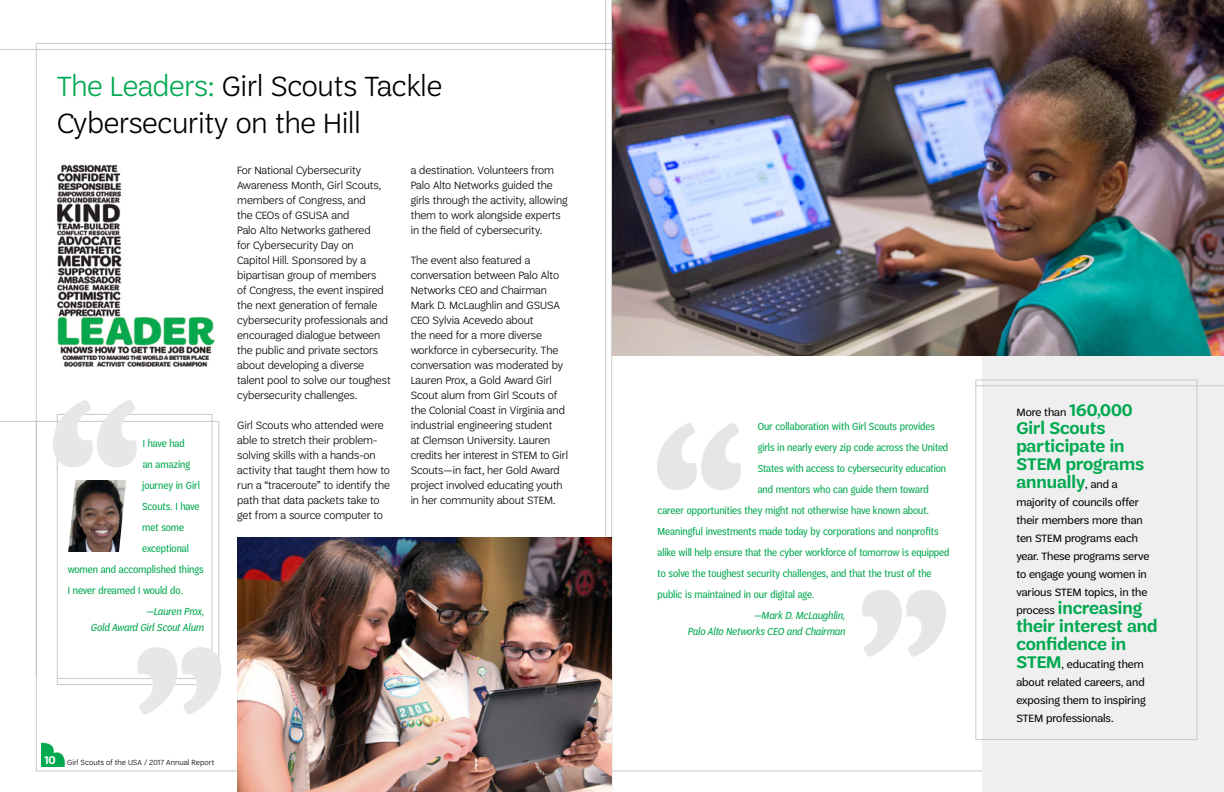
<style>
.page{position:relative;width:1224px;height:792px;background:#fff}
.page>*{position:absolute;margin:0;border:0;box-sizing:border-box;transform-origin:0 0}
.t1{font:300 30px/37px "Trefoil Sans";color:#000}
.t2{font:600 18px/18px "Trefoil Sans";color:#00a94f}
.t3{font:300 11.4px/15px "Trefoil Sans";color:#000}
.t4{font:11.4px/18px "Trefoil Sans";color:#000}
.t5{font:11px "Trefoil Sans Cond";color:#00a94f}
.t6{font:italic 11px/16px "Trefoil Sans Cond";color:#00a94f;text-align:right}
.t7{font:300 8px "Trefoil Sans";letter-spacing:.01em;color:#000}
.s1{color:#00a94f}
.s2{font-weight:600;font-size:12px;color:#fff}
.s3{font-weight:600;font-size:18px;color:#00a94f}
.s4{font-weight:400;font-size:11.4px;color:#000}
</style>
<div class="page">
<img style="left:41px;top:742px;width:24px;height:24px">
<hr style="left:0;top:49px;width:1224px;height:1px;background:#c7c8ca">
<hr style="left:606px;top:0;width:1px;height:792px;background:#c7c8ca">
<hr style="left:612px;top:0;width:1px;height:792px;background:#c7c8ca">
<div style="left:983px;top:0;width:241px;height:792px;background:#efeff0"></div>
<div style="left:976px;top:380px;width:221px;height:360px;border:1px solid #c7c8ca"></div>
<hr style="left:976px;top:386px;width:248px;height:1px;background:#c7c8ca">
<img style="left:612px;top:0;width:612px;height:356px">
<img style="left:57px;top:164px;width:158px;height:203px">
<img style="left:237px;top:538px;width:375px;height:254px">
<svg style="left:657px;top:423px;width:84px;height:67px"></svg>
<svg style="left:862px;top:590px;width:84px;height:67px"></svg>
<svg style="left:36px;top:421px;width:183px;height:258px"></svg>
<hr style="left:0;top:421px;width:38px;height:1px;background:#c7c8ca">
<svg style="left:53px;top:400px;width:88px;height:67px"></svg>
<svg style="left:134px;top:647px;width:87px;height:67px"></svg>
<h1 class="t1" style="left:57px;top:67px;width:386px"><span class="s1">The Leaders:</span> Girl Scouts Tackle<br>Cybersecurity on the Hill</h1>
<p class="t5" style="left:143px;top:438px;width:44px">I have had</p>
<p class="t5" style="left:143px;top:459px;width:49px">an amazing</p>
<p class="t5" style="left:142px;top:480px;width:59px">journey in Girl</p>
<p class="t5" style="left:142px;top:501px;width:59px">Scouts. I have</p>
<p class="t5" style="left:142px;top:522px;width:43px">met some</p>
<p class="t5" style="left:142px;top:543px;width:48px">exceptional</p>
<p class="t5" style="left:68px;top:564px;width:137px">women and accomplished things</p>
<p class="t5" style="left:68px;top:585px;width:117px">I never dreamed I would do.</p>
<p class="t6" style="left:91px;top:604px;width:115px">—Lauren Prox,<br>Gold Award Girl Scout Alum</p>
<p class="t3" style="left:237px;top:163px;width:155px">For National Cybersecurity<br>Awareness Month, Girl Scouts, members of Congress, and<br>the CEOs of GSUSA and<br>Palo Alto Networks gathered<br>for Cybersecurity Day on<br>Capitol Hill. Sponsored by a bipartisan group of members<br>of Congress, the event inspired the next generation of female cybersecurity professionals and encouraged dialogue between the public and private sectors about developing a diverse talent pool to solve our toughest cybersecurity challenges.</p>
<p class="t3" style="left:237px;top:418px;width:154px">Girl Scouts who attended were able to stretch their problem&shy;solving skills with a hands-on activity that taught them how to run a “traceroute” to identify the path that data packets take to get from a source computer to</p>
<p class="t3" style="left:411px;top:163px;width:158px">a destination. Volunteers from<br>Palo Alto Networks guided the girls through the activity, allowing them to work alongside experts in the field of cybersecurity.</p>
<p class="t3" style="left:411px;top:253px;width:159px">The event also featured a conversation between Palo Alto<br>Networks CEO and Chairman<br>Mark D. McLaughlin and GSUSA<br>CEO Sylvia Acevedo about<br>the need for a more diverse workforce in cybersecurity. The conversation was moderated by<br>Lauren Prox, a Gold Award Girl<br>Scout alum from Girl Scouts of the Colonial Coast in Virginia and industrial engineering student<br>at Clemson University. Lauren credits her interest in STEM to Girl<br>Scouts—in fact, her Gold Award project involved educating youth in her community about STEM.</p>
<p class="t7" style="left:44px;top:758px;width:172px"><span class="s2">10</span> Girl Scouts of the USA / 2017 Annual Report</p>
<p class="t5" style="left:758px;top:421px;width:179px">Our collaboration with Girl Scouts provides</p>
<p class="t5" style="left:758px;top:442px;width:192px">girls in nearly every zip code across the United</p>
<p class="t5" style="left:758px;top:463px;width:190px">States with access to cybersecurity education</p>
<p class="t5" style="left:758px;top:484px;width:172px">and mentors who can guide them toward</p>
<p class="t5" style="left:658px;top:505px;width:273px">career opportunities they might not otherwise have known about.</p>
<p class="t5" style="left:658px;top:526px;width:283px">Meaningful investments made today by corporations and nonprofits</p>
<p class="t5" style="left:658px;top:547px;width:293px">alike will help ensure that the cyber workforce of tomorrow is equipped</p>
<p class="t5" style="left:658px;top:568px;width:275px">to solve the toughest security challenges, and that the trust of the</p>
<p class="t5" style="left:658px;top:589px;width:158px">public is maintained in our digital age.</p>
<p class="t6" style="left:687px;top:608px;width:159px">—Mark D. McLaughlin,<br>Palo Alto Networks CEO and Chairman</p>
<p class="t4" style="left:1016px;top:403px;width:118px">More than <span class="s3">160,000</span></p>
<h2 class="t2" style="left:1016px;top:419px;width:129px">Girl Scouts participate in<br>STEM programs annually<span class="s4">, and a</span></h2>
<p class="t4" style="left:1016px;top:493px;width:134px">majority of councils offer their members more than ten STEM programs each year. These programs serve to engage young women in various STEM topics, in the</p>
<h2 class="t2" style="left:1016px;top:599px;width:143px"><span class="s4">process</span> increasing their interest and confidence in</h2>
<p class="t4" style="left:1016px;top:655px;width:131px"><span class="s3">STEM</span>, educating them about related careers, and exposing them to inspiring<br>STEM professionals.</p>
</div>
